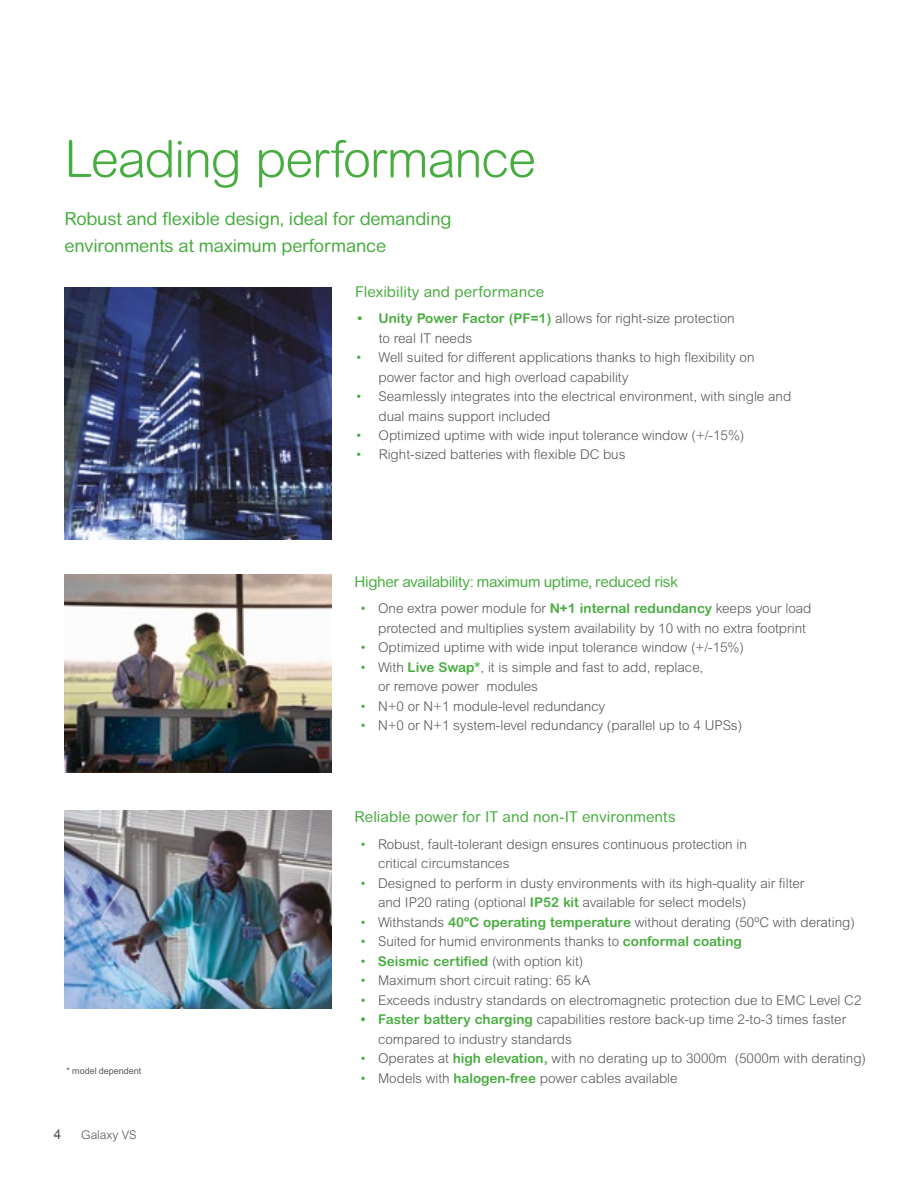
<style>
.page{position:relative;width:918px;height:1188px;background:#fff}
.page>*{position:absolute;margin:0;border:0;box-sizing:border-box;transform-origin:0 0}
.t1{font:300 51px "Arial Rounded MT Pro";letter-spacing:-.025em;color:#48ad40}
.t2{font:18px/27px "Arial Rounded MT Pro";letter-spacing:-.01em;color:#48ad40}
.t3{font:15px "Arial Rounded MT Pro";color:#48ad40}
.t4{font:15px "Arial Rounded MT Pro";letter-spacing:-.025em;color:#48ad40}
.t5{font:300 13.5px/19.5px "Arial Rounded MT Pro";color:#575756}
.t6{font:700 13.5px "Arial Rounded MT Pro";color:#48ad40}
.t7{font:13.5px "Arial";color:#505456}
.t8{font:300 12px "Arial Rounded MT Pro";color:#505456}
.t9{font:9px "Arial MT Std";color:#575756}
.s1{font-weight:700;color:#48ad40}
.s2{color:#48ad40}
.s3{font-weight:300}
.s4{font-weight:300;color:#575756}
</style>
<div class="page">
<img style="left:64px;top:287px;width:268px;height:253px">
<img style="left:64px;top:811px;width:268px;height:198px">
<img style="left:64px;top:574px;width:268px;height:199px">
<h1 class="t1" style="left:64px;top:130px;width:473px">Leading performance</h1>
<h2 class="t2" style="left:64px;top:206px;width:389px">Robust and flexible design, ideal for demanding environments at maximum performance</h2>
<p class="t3" style="left:355px;top:283px;width:191px">Flexibility and performance</p>
<p class="t5" style="left:379px;top:310px;width:358px;text-indent:-21px"><span class="s1">• Unity Power Factor (PF=1)</span> allows for right-size protection to real IT needs</p>
<p class="t5" style="left:379px;top:349px;width:377px;text-indent:-22px"><span class="s2">•</span> Well suited for different applications thanks to high flexibility on power factor and high overload capability</p>
<p class="t5" style="left:378px;top:388px;width:414px;text-indent:-22px"><span class="s2">•</span> Seamlessly integrates into the electrical environment, with single and dual mains support included</p>
<p class="t5" style="left:357px;top:426px;width:389px"><span class="s2">•</span> Optimized uptime with wide input tolerance window (+/-15%)</p>
<p class="t5" style="left:357px;top:445px;width:270px"><span class="s2">•</span> Right-sized batteries with flexible DC bus</p>
<p class="t9" style="left:67px;top:1066px;width:76px">* model dependent</p>
<p class="t7" style="left:54px;top:1125px;width:9px">4</p>
<p class="t8" style="left:81px;top:1128px;width:57px">Galaxy VS</p>
<p class="t4" style="left:355px;top:573px;width:325px">Higher availability: maximum uptime, reduced risk</p>
<p class="t5" style="left:378px;top:599px;width:435px;text-indent:-17px"><span class="s2">•</span> One extra power module for <span class="s1">N+1 internal redundancy</span> keeps your load protected and multiplies system availability by 10 with no extra footprint</p>
<p class="t5" style="left:361px;top:638px;width:385px"><span class="s2">•</span> Optimized uptime with wide input tolerance window (+/-15%)</p>
<p class="t5" style="left:378px;top:658px;width:327px;text-indent:-17px"><span class="s2">•</span> With <span class="s1">Live Swap*</span>, it is simple and fast to add, replace, or remove power modules</p>
<p class="t5" style="left:361px;top:697px;width:246px"><span class="s2">•</span> N+0 or N+1 module-level redundancy</p>
<p class="t5" style="left:361px;top:716px;width:383px"><span class="s2">•</span> N+0 or N+1 system-level redundancy (parallel up to 4 UPSs)</p>
<p class="t3" style="left:355px;top:808px;width:323px">Reliable power for IT and non-IT environments</p>
<p class="t5" style="left:378px;top:835px;width:370px;text-indent:-17px"><span class="s2">•</span> Robust, fault-tolerant design ensures continuous protection in critical circumstances</p>
<p class="t5" style="left:378px;top:874px;width:428px;text-indent:-17px"><span class="s2">•</span> Designed to perform in dusty environments with its high-quality air filter and IP20 rating (optional <span class="s1">IP52 kit</span> available for select models)</p>
<p class="t5" style="left:361px;top:913px;width:496px"><span class="s2">•</span> Withstands <span class="s1">40ºC operating temperature</span> without derating (50ºC with derating)</p>
<p class="t5" style="left:361px;top:932px;width:383px"><span class="s2">•</span> Suited for humid environments thanks to <span class="s1">conformal coating</span></p>
<p class="t6" style="left:361px;top:953px;width:224px"><span class="s3">•</span> Seismic certified <span class="s4">(with option kit)</span></p>
<p class="t5" style="left:361px;top:971px;width:231px"><span class="s2">•</span> Maximum short circuit rating: 65 kA</p>
<p class="t5" style="left:361px;top:991px;width:502px"><span class="s2">•</span> Exceeds industry standards on electromagnetic protection due to EMC Level C2</p>
<p class="t5" style="left:378px;top:1010px;width:470px;text-indent:-17px"><span class="s1">• Faster battery charging</span> capabilities restore back-up time 2-to-3 times faster compared to industry standards</p>
<p class="t5" style="left:361px;top:1049px;width:507px"><span class="s2">•</span> Operates at <span class="s1">high elevation,</span> with no derating up to 3000m (5000m with derating)</p>
<p class="t5" style="left:361px;top:1069px;width:318px"><span class="s2">•</span> Models with <span class="s1">halogen-free</span> power cables available</p>
</div>
